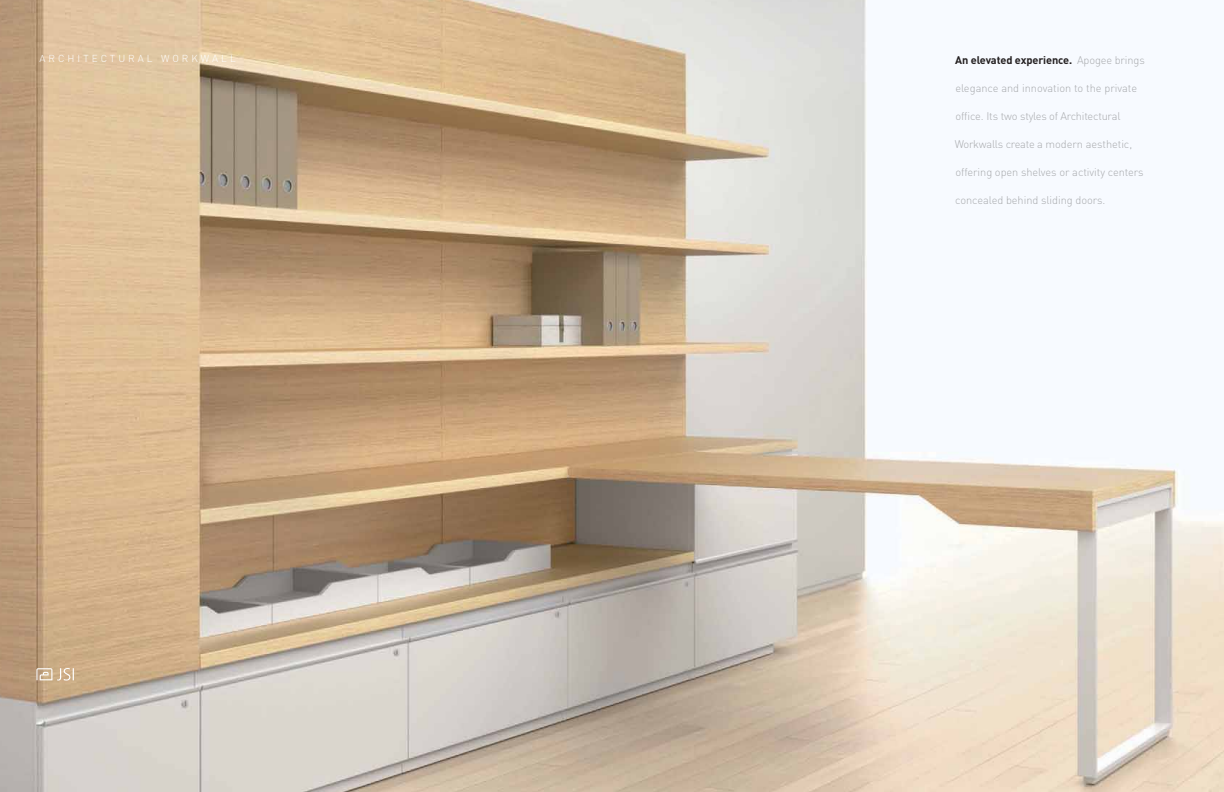
<style>
.page{position:relative;width:1224px;height:792px;background:#fff}
.page>*{position:absolute;margin:0;border:0;box-sizing:border-box;transform-origin:0 0}
.t1{font:300 11px "DIN";letter-spacing:-.005em;color:#a7a9ac}
.t2{font:700 11px "DIN";letter-spacing:-.01em;color:#231f20}
.t3{font:300 10px "DIN";letter-spacing:.3em;color:#fff}
.s1{font-weight:300;color:#a7a9ac}
</style>
<div class="page">
<img style="left:0;top:0;width:1224px;height:792px">
<svg style="left:36px;top:668px;width:38px;height:13px"></svg>
<p class="t3" style="left:40px;top:55px;width:198px">ARCHITECTURAL WORKWALL</p>
<p class="t2" style="left:955px;top:57px;width:191px">An elevated experience. <span class="s1">Apogee brings</span></p>
<p class="t1" style="left:955px;top:85px;width:183px">elegance and innovation to the private</p>
<p class="t1" style="left:955px;top:113px;width:167px">office. Its two styles of Architectural</p>
<p class="t1" style="left:955px;top:141px;width:179px">Workwalls create a modern aesthetic,</p>
<p class="t1" style="left:955px;top:169px;width:190px">offering open shelves or activity centers</p>
<p class="t1" style="left:955px;top:197px;width:152px">concealed behind sliding doors.</p>
</div>
